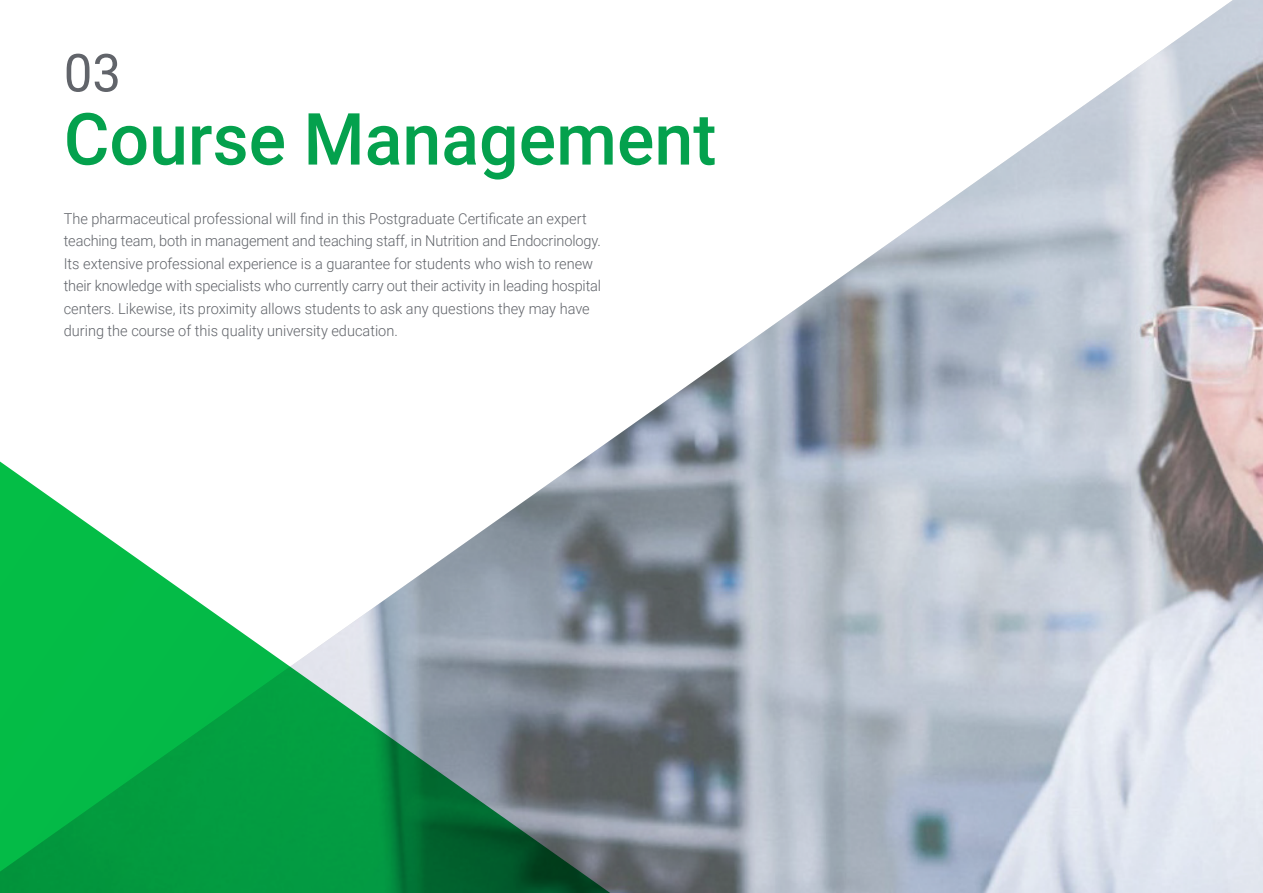
<style>
.page{position:relative;width:1263px;height:893px;background:#fff}
.page>*{position:absolute;margin:0;border:0;box-sizing:border-box;transform-origin:0 0}
.t1{font:500 72px "Roboto";color:#04a14d}
.t2{font:52.5px "Roboto";color:#61646a}
.t3{font:300 15px/22.5px "Roboto";color:#61646a}
</style>
<div class="page">
<img style="left:602px;top:0;width:661px;height:893px">
<svg style="left:0;top:446px;width:640px;height:447px"></svg>
<h2 class="t2" style="left:64px;top:36px;width:59px">03</h2>
<h1 class="t1" style="left:64px;top:89px;width:654px">Course Management</h1>
<p class="t3" style="left:64px;top:207px;width:539px">The pharmaceutical professional will find in this Postgraduate Certificate an expert teaching team, both in management and teaching staff, in Nutrition and Endocrinology.<br>Its extensive professional experience is a guarantee for students who wish to renew their knowledge with specialists who currently carry out their activity in leading hospital centers. Likewise, its proximity allows students to ask any questions they may have during the course of this quality university education.</p>
</div>
